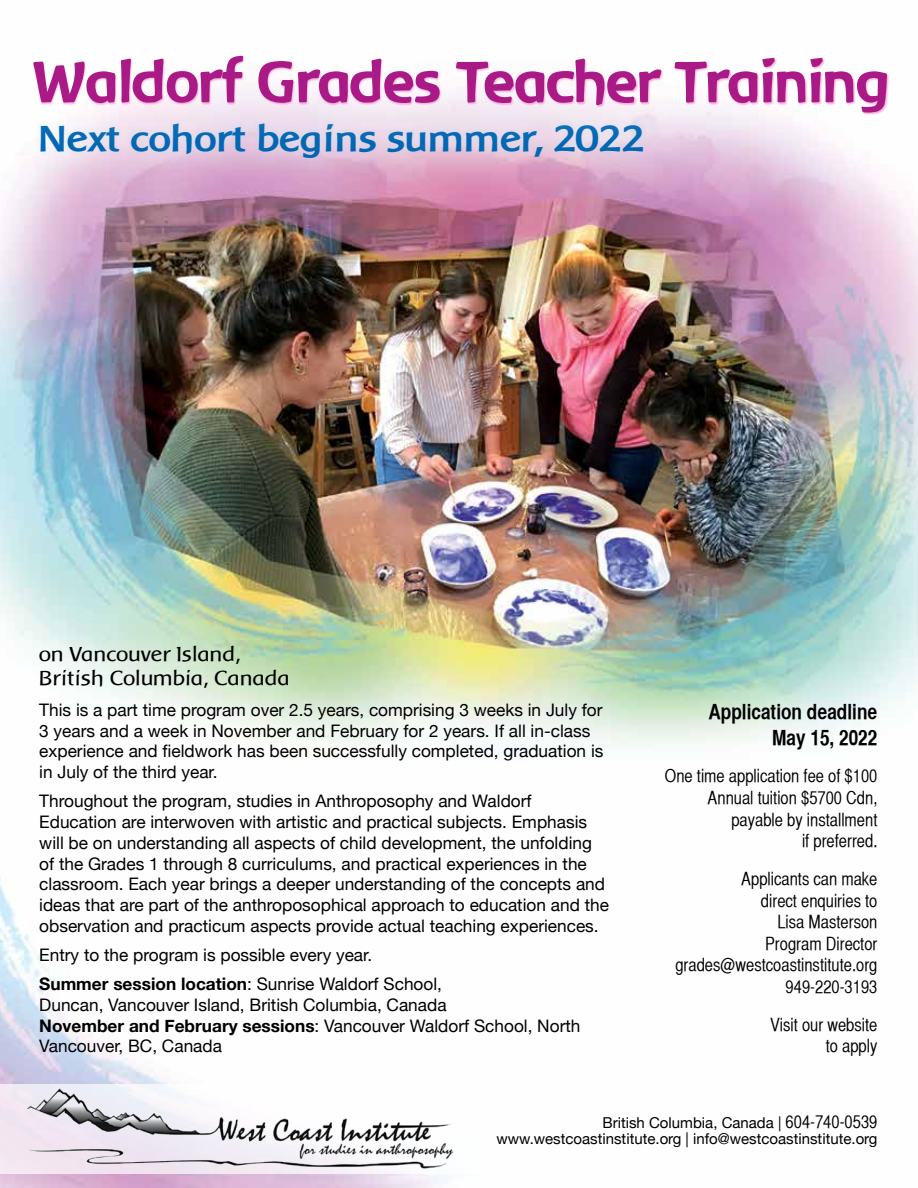
<style>
.page{position:relative;width:918px;height:1188px;background:#fff}
.page>*{position:absolute;margin:0;border:0;box-sizing:border-box;transform-origin:0 0}
.t1{font:55.5px "Baar Zeitgeist";letter-spacing:-.005em;color:#aa1a87}
.t2{font:700 37.5px "Baar Metanoia";color:#0066b3}
.t3{font:21px/24px "Baar Metanoia";color:#000}
.t4{font:21px/25.2px "Helvetica CY Bold";color:#000;text-align:right}
.t5{font:18px/21.6px "Helvetica CY Plain";color:#000;text-align:right}
.t6{font:17.25px/20.7px "Helvetica Neue";color:#000}
.t7{font:15px/16.5px "Helvetica Neue";color:#000;text-align:right}
.s1{font-weight:700}
.s2{font-family:"Helvetica CY Plain";font-size:18px}
</style>
<div class="page">
<img style="left:0;top:160px;width:918px;height:1028px">
<div style="left:0;top:1084px;width:918px;height:90px;background:#fff"></div>
<svg style="left:16px;top:160px;width:650px;height:22px;background:#deaece"></svg>
<div style="left:16px;top:624px;width:296px;height:86px;background:#fff;opacity:.75"></div>
<div style="left:0;top:9px;width:918px;height:151px;background:#fff;opacity:.75"></div>
<img style="left:27px;top:1089px;width:432px;height:89px">
<h1 class="t1" style="left:34px;top:48px;width:856px">Waldorf Grades Teacher Training</h1>
<h2 class="t2" style="left:39px;top:118px;width:607px">Next cohort begins summer, 2022</h2>
<p class="t3" style="left:39px;top:642px;width:252px">on Vancouver Island,<br>British Columbia, Canada</p>
<p class="t6" style="left:39px;top:700px;width:566px">This is a part time program over 2.5 years, comprising 3 weeks in July for 3 years and a week in November and February for 2 years. If all in-class experience and fieldwork has been successfully completed, graduation is in July of the third year.</p>
<p class="t6" style="left:39px;top:792px;width:571px">Throughout the program, studies in Anthroposophy and Waldorf Education are interwoven with artistic and practical subjects. Emphasis will be on understanding all aspects of child development, the unfolding of the Grades 1 through 8 curriculums, and practical experiences in the classroom. Each year brings a deeper understanding of the concepts and ideas that are part of the anthroposophical approach to education and the observation and practicum aspects provide actual teaching experiences.</p>
<p class="t6" style="left:39px;top:941px;width:404px;line-height:29.4px">Entry to the program is possible every year.<br><span class="s1">Summer session location</span>: Sunrise Waldorf School,</p>
<p class="t6" style="left:39px;top:995px;width:543px">Duncan, Vancouver Island, British Columbia, Canada<br><span class="s1">November and February sessions</span>: Vancouver Waldorf School, North<br>Vancouver, BC, Canada</p>
<p class="t4" style="left:708px;top:699px;width:171px">Application deadline<br>May 15, 2022</p>
<p class="t5" style="left:665px;top:765px;width:214px">One time application fee of $100<br>Annual tuition $5700 Cdn, payable by installment<br>if preferred.</p>
<p class="t5" style="left:675px;top:868px;width:204px">Applicants can make<br>direct enquiries to<br>Lisa Masterson<br>Program Director grades@westcoastinstitute.org<br>949-220-3193</p>
<p class="t5" style="left:770px;top:1014px;width:109px">Visit our website to apply</p>
<p class="t7" style="left:496px;top:1115px;width:383px">British Columbia, Canada | <span class="s2">604-740-0539 </span>www.westcoastinstitute.org | info@westcoastinstitute.org</p>
</div>
